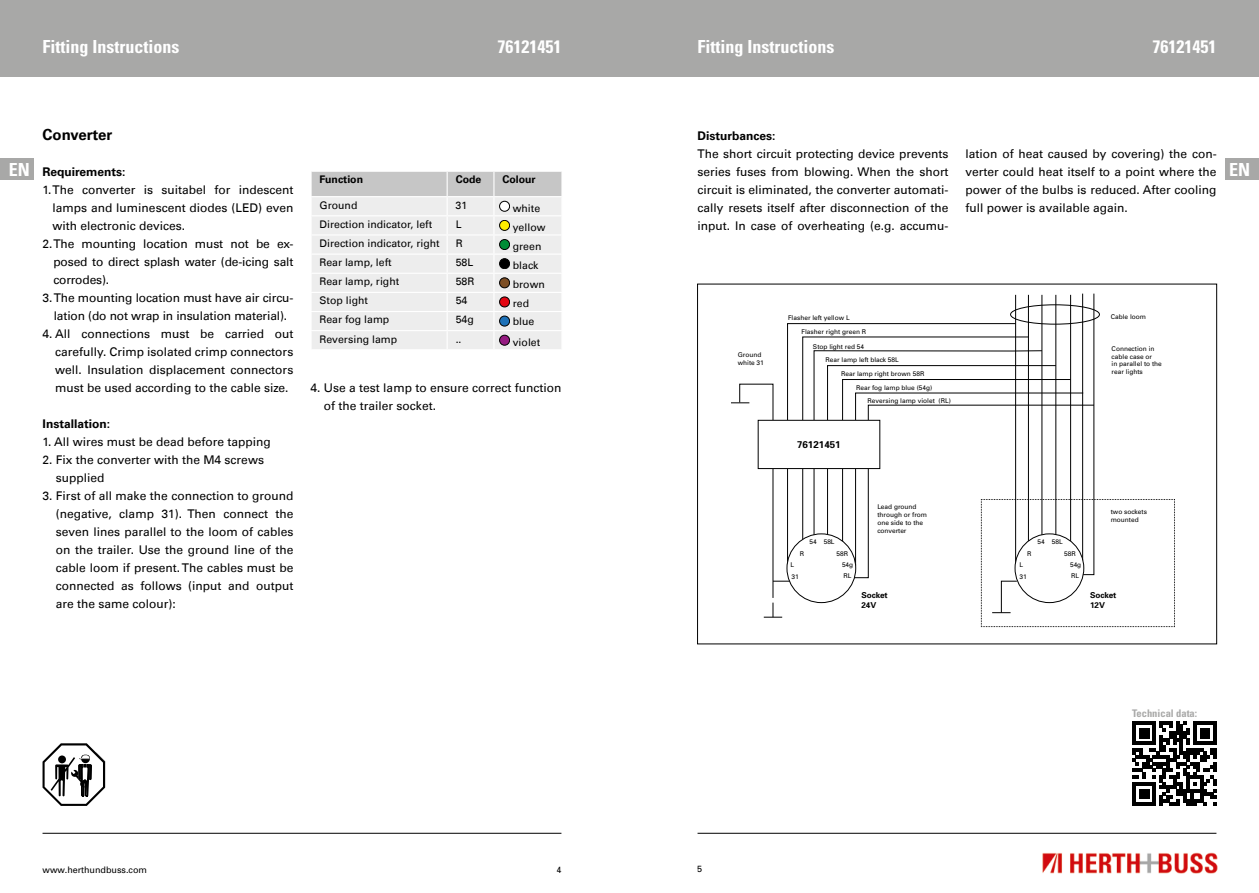
<style>
.page{position:relative;width:1259px;height:893px;background:#fff}
.page>*{position:absolute;margin:0;border:0;box-sizing:border-box;transform-origin:0 0}
.t1{font:700 condensed 18px "Univers";color:#fff}
.t2{font:700 15px "Univers Com 65";letter-spacing:-.01em;color:#000}
.t3{font:12px/18px "Univers Com 55 Roman";color:#000;text-align:justify}
.t4{font:700 12px "Univers Com 65";color:#000}
.t5{font:10.5px "Univers Com 55 Roman";color:#000}
.t6{font:700 10.5px "Univers Com 65";color:#000}
.t7{font:700 condensed 10.5px "Univers";color:#a8a8a7}
.t8{font:700 9.75px "Univers";color:#000}
.t9{font:9px "Univers";color:#000}
.t10{font:700 8.25px/9.8px "Univers";color:#000}
.t11{font:6.6px/7.8px "Univers";color:#000}
</style>
<div class="page">
<div style="left:0;top:0;width:629px;height:77px;background:#a8a8a7"></div>
<div style="left:629px;top:0;width:630px;height:77px;background:#a8a8a7"></div>
<img style="left:1042px;top:852px;width:176px;height:22px">
<hr style="left:43px;top:833px;width:518px;height:1px;background:#000">
<hr style="left:697px;top:833px;width:519px;height:1px;background:#000">
<svg style="left:43px;top:743px;width:62px;height:63px"></svg>
<div style="left:1225px;top:158px;width:34px;height:22px;background:#a8a8a7"></div>
<div style="left:0;top:158px;width:34px;height:22px;background:#a8a8a7"></div>
<svg style="left:311px;top:171px;width:251px;height:178px;background:#e8e8e8"></svg>
<hr style="left:310px;top:196px;width:137px;height:1px;background:#fff">
<hr style="left:310px;top:215px;width:137px;height:1px;background:#fff">
<hr style="left:310px;top:234px;width:137px;height:2px;background:#fff">
<hr style="left:310px;top:254px;width:137px;height:1px;background:#fff">
<hr style="left:310px;top:273px;width:137px;height:1px;background:#fff">
<hr style="left:310px;top:292px;width:137px;height:1px;background:#fff">
<hr style="left:310px;top:311px;width:137px;height:1px;background:#fff">
<div style="left:499px;top:201px;width:10px;height:10px;background:#fff;border-radius:50%"></div>
<div style="left:499px;top:201px;width:11px;height:11px;border:1px solid #000;border-radius:50%"></div>
<div style="left:499px;top:220px;width:10px;height:10px;background:#ffed00;border-radius:50%"></div>
<div style="left:499px;top:220px;width:11px;height:11px;border:1px solid #000;border-radius:50%"></div>
<div style="left:499px;top:240px;width:10px;height:10px;background:#008d36;border-radius:50%"></div>
<div style="left:499px;top:239px;width:11px;height:11px;border:1px solid #000;border-radius:50%"></div>
<div style="left:499px;top:259px;width:10px;height:10px;background:#000;border-radius:50%"></div>
<div style="left:499px;top:258px;width:11px;height:11px;border:1px solid #000;border-radius:50%"></div>
<div style="left:499px;top:278px;width:10px;height:10px;background:#7d4e24;border-radius:50%"></div>
<div style="left:499px;top:277px;width:11px;height:11px;border:1px solid #000;border-radius:50%"></div>
<div style="left:499px;top:297px;width:10px;height:10px;background:#e30613;border-radius:50%"></div>
<div style="left:499px;top:297px;width:11px;height:10px;border:1px solid #000;border-radius:50%"></div>
<div style="left:499px;top:316px;width:10px;height:10px;background:#1d71b8;border-radius:50%"></div>
<div style="left:499px;top:316px;width:11px;height:10px;border:1px solid #000;border-radius:50%"></div>
<div style="left:499px;top:335px;width:10px;height:10px;background:#951b81;border-radius:50%"></div>
<div style="left:499px;top:335px;width:11px;height:11px;border:1px solid #000;border-radius:50%"></div>
<svg style="left:802px;top:336px;width:11px;height:204px"></svg>
<svg style="left:731px;top:383px;width:60px;height:235px"></svg>
<svg style="left:813px;top:294px;width:362px;height:333px"></svg>
<div style="left:787px;top:534px;width:68px;height:69px;background:#fff;border-radius:50%"></div>
<div style="left:786px;top:533px;width:70px;height:70px;border:1px solid #000;border-radius:50%"></div>
<div style="left:1015px;top:534px;width:68px;height:69px;background:#fff;border-radius:50%"></div>
<div style="left:1014px;top:533px;width:70px;height:70px;border:1px solid #000;border-radius:50%"></div>
<div style="left:1010px;top:304px;width:89px;height:21px;border:1px solid #000;border-radius:50%"></div>
<div style="left:758px;top:420px;width:122px;height:49px;background:#fff"></div>
<div style="left:758px;top:420px;width:122px;height:49px;border:1px solid #000"></div>
<svg style="left:1132px;top:721px;width:84px;height:85px"></svg>
<h1 class="t1" style="left:43px;top:35px;width:138px">Fitting Instructions</h1>
<h1 class="t1" style="left:497px;top:35px;width:65px">76121451</h1>
<h1 class="t1" style="left:697px;top:35px;width:138px">Fitting Instructions</h1>
<h1 class="t1" style="left:1152px;top:35px;width:65px">76121451</h1>
<p class="t2" style="left:43px;top:126px;width:71px">Converter</p>
<p class="t4" style="left:43px;top:164px;width:84px">Requirements:</p>
<p class="t3" style="left:53px;top:181px;width:242px;text-indent:-10px">1. The converter is suitabel for indescent lamps and luminescent diodes (LED) even with electronic devices.</p>
<p class="t3" style="left:53px;top:235px;width:242px;text-indent:-11px">2. The mounting location must not be ex&shy;posed to direct splash water (de-icing salt corrodes).</p>
<p class="t3" style="left:43px;top:289px;width:252px;text-align:center">3. The mounting location must have air circu&shy;lation (do not wrap in insulation material).</p>
<p class="t3" style="left:55px;top:325px;width:240px;text-indent:-13px">4. All connections must be carried out carefully. Crimp isolated crimp connectors well. Insulation displacement connectors must be used according to the cable size.</p>
<p class="t4" style="left:43px;top:416px;width:69px">Installation:</p>
<p class="t3" style="left:43px;top:433px;width:230px">1. All wires must be dead before tapping</p>
<p class="t3" style="left:56px;top:451px;width:210px;text-indent:-13px">2. Fix the converter with the M4 screws supplied</p>
<p class="t3" style="left:56px;top:487px;width:239px;text-indent:-13px">3. First of all make the connection to ground (negative, clamp 31). Then connect the seven lines parallel to the loom of cables on the trailer. Use the ground line of the cable loom if present. The cables must be connected as follows (input and output are the same colour):</p>
<p class="t4" style="left:697px;top:128px;width:79px">Disturbances:</p>
<p class="t3" style="left:697px;top:145px;width:252px">The short circuit protecting device prevents series fuses from blowing. When the short circuit is eliminated, the converter automati&shy;cally resets itself after disconnection of the input. In case of overheating (e.g. accumu-</p>
<p class="t3" style="left:965px;top:145px;width:252px">lation of heat caused by covering) the con&shy;verter could heat itself to a point where the power of the bulbs is reduced. After cooling full power is available again.</p>
<h1 class="t1" style="left:9px;top:159px;width:23px">EN</h1>
<h1 class="t1" style="left:1229px;top:159px;width:23px">EN</h1>
<p class="t6" style="left:319px;top:173px;width:45px">Function</p>
<p class="t6" style="left:456px;top:173px;width:27px">Code</p>
<p class="t6" style="left:502px;top:173px;width:35px">Colour</p>
<p class="t5" style="left:319px;top:198px;width:39px">Ground</p>
<p class="t5" style="left:456px;top:198px;width:13px">31</p>
<p class="t5" style="left:513px;top:202px;width:29px">white</p>
<p class="t5" style="left:319px;top:218px;width:114px">Direction indicator, left</p>
<p class="t5" style="left:456px;top:218px;width:7px">L</p>
<p class="t5" style="left:513px;top:221px;width:34px">yellow</p>
<p class="t5" style="left:319px;top:237px;width:122px">Direction indicator, right</p>
<p class="t5" style="left:456px;top:237px;width:9px">R</p>
<p class="t5" style="left:513px;top:240px;width:30px">green</p>
<p class="t5" style="left:319px;top:256px;width:74px">Rear lamp, left</p>
<p class="t5" style="left:456px;top:256px;width:19px">58L</p>
<p class="t5" style="left:513px;top:259px;width:27px">black</p>
<p class="t5" style="left:319px;top:275px;width:81px">Rear lamp, right</p>
<p class="t5" style="left:456px;top:275px;width:20px">58R</p>
<p class="t5" style="left:513px;top:278px;width:34px">brown</p>
<p class="t5" style="left:319px;top:294px;width:50px">Stop light</p>
<p class="t5" style="left:456px;top:294px;width:13px">54</p>
<p class="t5" style="left:513px;top:297px;width:18px">red</p>
<p class="t5" style="left:319px;top:313px;width:71px">Rear fog lamp</p>
<p class="t5" style="left:456px;top:313px;width:20px">54g</p>
<p class="t5" style="left:513px;top:315px;width:23px">blue</p>
<p class="t5" style="left:319px;top:332px;width:79px">Reversing lamp</p>
<p class="t5" style="left:456px;top:332px;width:7px">..</p>
<p class="t5" style="left:513px;top:335px;width:29px">violet</p>
<p class="t3" style="left:324px;top:379px;width:239px;text-indent:-13px">4. Use a test lamp to ensure correct function of the trailer socket.</p>
<p class="t11" style="left:1110px;top:312px;width:37px">Cable loom</p>
<p class="t11" style="left:1111px;top:344px;width:52px">Connection in cable case or<br>in parallel to the rear lights</p>
<p class="t11" style="left:801px;top:310px;width:66px;line-height:14.1px;text-indent:-14px">Flasher left yellow L<br>Flasher right green R</p>
<p class="t11" style="left:813px;top:342px;width:53px">Stop light red 54</p>
<p class="t11" style="left:825px;top:356px;width:75px">Rear lamp left black 58L</p>
<p class="t11" style="left:841px;top:370px;width:85px">Rear lamp right brown 58R</p>
<p class="t11" style="left:856px;top:384px;width:78px">Rear fog lamp blue (54g)</p>
<p class="t11" style="left:738px;top:350px;width:28px">Ground white 31</p>
<p class="t11" style="left:867px;top:396px;width:85px">Reversing lamp violet (RL)</p>
<p class="t8" style="left:797px;top:438px;width:45px">76121451</p>
<p class="t11" style="left:877px;top:503px;width:51px">Lead ground through or from one side to the converter</p>
<p class="t11" style="left:1110px;top:507px;width:38px">two sockets mounted</p>
<p class="t11" style="left:809px;top:538px;width:27px">54 58L</p>
<p class="t11" style="left:1037px;top:538px;width:27px">54 58L</p>
<p class="t11" style="left:800px;top:550px;width:6px">R</p>
<p class="t11" style="left:842px;top:548px;width:13px;line-height:11.6px;text-indent:-5px">58R<br>54g</p>
<p class="t11" style="left:1027px;top:550px;width:6px">R</p>
<p class="t11" style="left:1070px;top:548px;width:13px;line-height:11.6px;text-indent:-6px">58R<br>54g</p>
<p class="t11" style="left:790px;top:561px;width:5px">L</p>
<p class="t11" style="left:1019px;top:561px;width:5px">L</p>
<p class="t11" style="left:843px;top:571px;width:10px">RL</p>
<p class="t11" style="left:1071px;top:571px;width:10px">RL</p>
<p class="t11" style="left:791px;top:573px;width:9px">31</p>
<p class="t11" style="left:1019px;top:573px;width:9px">31</p>
<p class="t10" style="left:861px;top:590px;width:28px">Socket<br>24V</p>
<p class="t10" style="left:1090px;top:590px;width:28px">Socket<br>12V</p>
<p class="t9" style="left:43px;top:864px;width:106px">www.herthundbuss.com</p>
<p class="t9" style="left:556px;top:864px;width:7px">4</p>
<p class="t9" style="left:697px;top:864px;width:7px">5</p>
<p class="t7" style="left:1132px;top:707px;width:67px">Technical data:</p>
</div>
